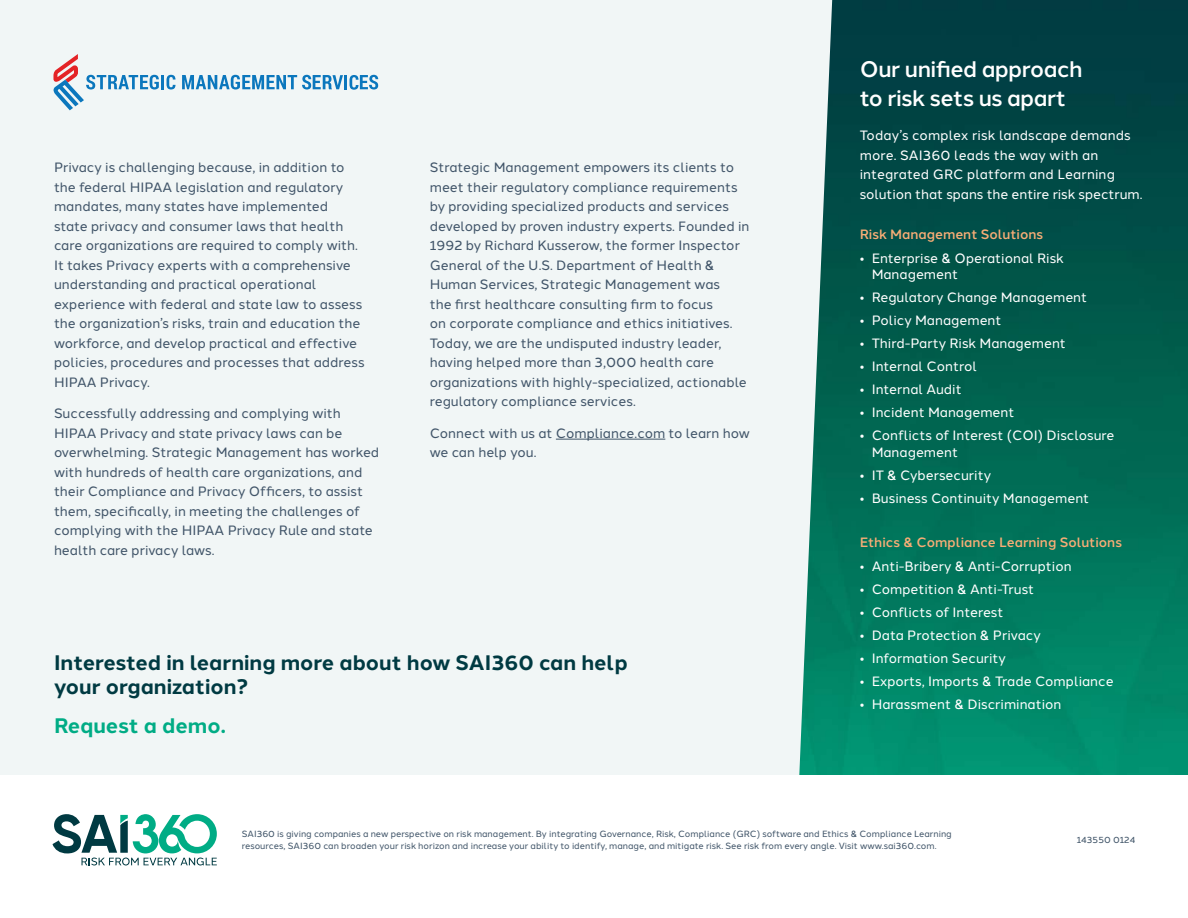
<style>
.page{position:relative;width:1188px;height:918px;background:#f1f6f6}
.page>*{position:absolute;margin:0;border:0;box-sizing:border-box;transform-origin:0 0}
.t1{font:500 22.5px/28.5px "Halcom";letter-spacing:-.02em;color:#fff}
.t2{font:700 21px/24px "Halcom";color:#003a42}
.t3{font:700 21px "Halcom";color:#00ac85}
.t4{font:13.5px/19.5px "Halcom";color:#415569}
.t5{font:13.5px/19.5px "Halcom";color:#fff}
.t6{font:500 13.5px "Halcom";color:#f8ad76}
.t7{font:9px/12px "Halcom";color:#415569}
</style>
<div class="page">
<img style="left:799px;top:0;width:389px;height:775px">
<div style="left:0;top:775px;width:1188px;height:143px;background:#fff"></div>
<svg style="left:52px;top:814px;width:165px;height:52px"></svg>
<hr style="left:556px;top:439px;width:109px;height:1px;background:#415569">
<hr style="left:161px;top:75px;width:3px;height:14px;background:#0b77bd">
<svg style="left:167px;top:75px;width:9px;height:15px"></svg>
<svg style="left:182px;top:75px;width:196px;height:15px"></svg>
<svg style="left:53px;top:54px;width:106px;height:56px"></svg>
<p class="t4" style="left:54px;top:157px;width:312px">Privacy is challenging because, in addition to the federal HIPAA legislation and regulatory mandates, many states have implemented state privacy and consumer laws that health care organizations are required to comply with.<br>It takes Privacy experts with a comprehensive understanding and practical operational experience with federal and state law to assess the organization’s risks, train and education the workforce, and develop practical and effective policies, procedures and processes that address HIPAA Privacy.</p>
<p class="t4" style="left:54px;top:402px;width:327px">Successfully addressing and complying with HIPAA Privacy and state privacy laws can be overwhelming. Strategic Management has worked with hundreds of health care organizations, and their Compliance and Privacy Officers, to assist them, specifically, in meeting the challenges of complying with the HIPAA Privacy Rule and state health care privacy laws.</p>
<p class="t4" style="left:430px;top:157px;width:321px">Strategic Management empowers its clients to meet their regulatory compliance requirements by providing specialized products and services developed by proven industry experts. Founded in 1992 by Richard Kusserow, the former Inspector General of the U.S. Department of Health &amp; Human Services, Strategic Management was<br>the first healthcare consulting firm to focus<br>on corporate compliance and ethics initiatives.<br>Today, we are the undisputed industry leader, having helped more than 3,000 health care organizations with highly-specialized, actionable regulatory compliance services.</p>
<p class="t4" style="left:430px;top:422px;width:322px">Connect with us at Compliance.com to learn how we can help you.</p>
<h2 class="t2" style="left:54px;top:649px;width:575px">Interested in learning more about how SAI360 can help your organization?</h2>
<h2 class="t3" style="left:54px;top:709px;width:173px">Request a demo.</h2>
<h1 class="t1" style="left:860px;top:53px;width:225px">Our unified approach to risk sets us apart</h1>
<p class="t5" style="left:860px;top:125px;width:284px">Today’s complex risk landscape demands more. SAI360 leads the way with an integrated GRC platform and Learning solution that spans the entire risk spectrum.</p>
<p class="t6" style="left:860px;top:223px;width:185px">Risk Management Solutions</p>
<p class="t5" style="left:872px;top:249px;width:194px;line-height:16.5px;text-indent:-12px">• Enterprise &amp; Operational Risk<br>Management</p>
<p class="t5" style="left:860px;top:287px;width:229px">• Regulatory Change Management</p>
<p class="t5" style="left:860px;top:310px;width:143px">• Policy Management</p>
<p class="t5" style="left:860px;top:333px;width:208px">• Third-Party Risk Management</p>
<p class="t5" style="left:860px;top:355px;width:119px">• Internal Control</p>
<p class="t5" style="left:860px;top:378px;width:104px">• Internal Audit</p>
<p class="t5" style="left:860px;top:401px;width:156px">• Incident Management</p>
<p class="t5" style="left:872px;top:426px;width:244px;line-height:16.5px;text-indent:-12px">• Conflicts of Interest (COI) Disclosure<br>Management</p>
<p class="t5" style="left:860px;top:464px;width:133px">• IT &amp; Cybersecurity</p>
<p class="t5" style="left:860px;top:487px;width:231px">• Business Continuity Management</p>
<p class="t6" style="left:860px;top:531px;width:264px">Ethics &amp; Compliance Learning Solutions</p>
<p class="t5" style="left:860px;top:556px;width:213px">• Anti-Bribery &amp; Anti-Corruption</p>
<p class="t5" style="left:860px;top:579px;width:176px">• Competition &amp; Anti-Trust</p>
<p class="t5" style="left:860px;top:601px;width:145px">• Conflicts of Interest</p>
<p class="t5" style="left:860px;top:624px;width:183px">• Data Protection &amp; Privacy</p>
<p class="t5" style="left:860px;top:647px;width:148px">• Information Security</p>
<p class="t5" style="left:860px;top:670px;width:256px">• Exports, Imports &amp; Trade Compliance</p>
<p class="t5" style="left:860px;top:693px;width:203px">• Harassment &amp; Discrimination</p>
<p class="t7" style="left:242px;top:827px;width:712px">SAI360 is giving companies a new perspective on risk management. By integrating Governance, Risk, Compliance (GRC) software and Ethics &amp; Compliance Learning resources, SAI360 can broaden your risk horizon and increase your ability to identify, manage, and mitigate risk. See risk from every angle. Visit www.sai360.com.</p>
<p class="t7" style="left:1077px;top:833px;width:60px">143550 0124</p>
</div>
